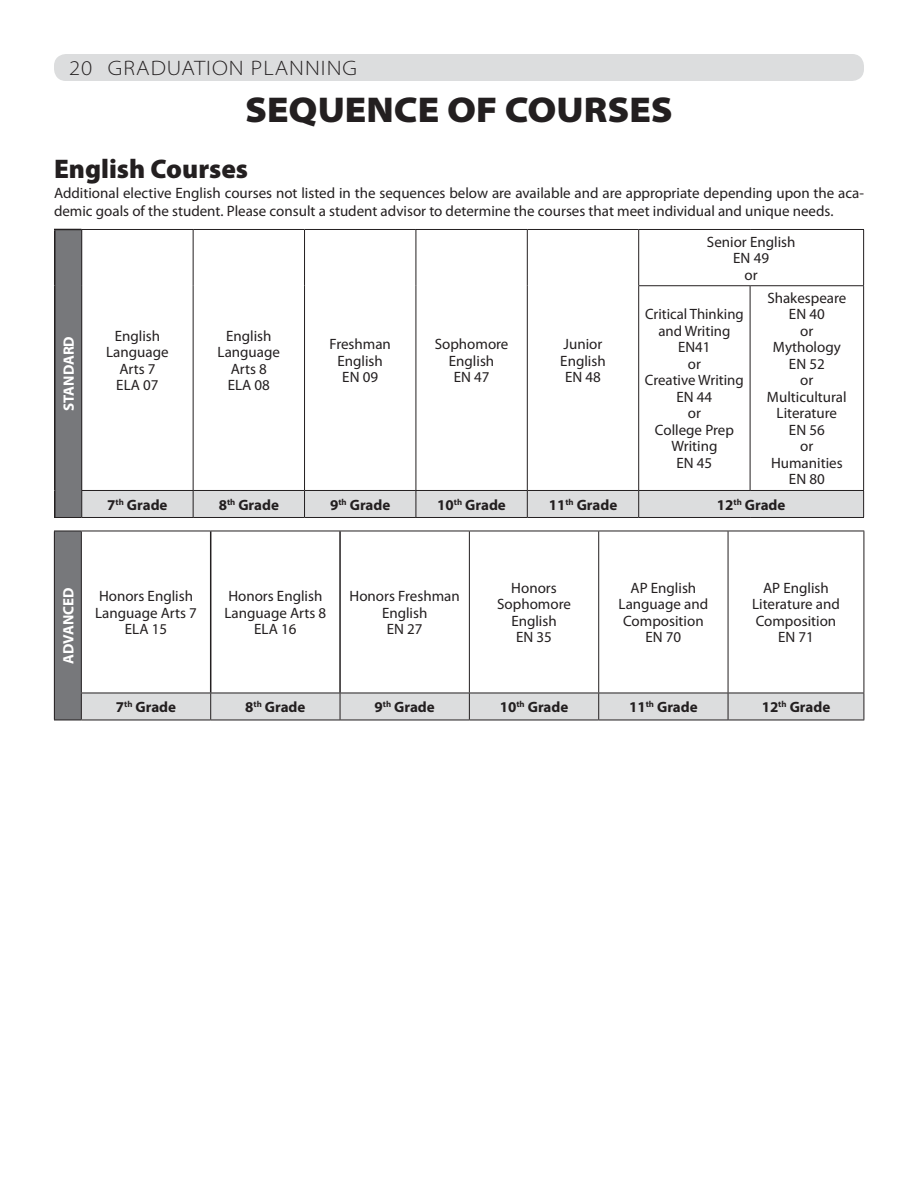
<style>
.page{position:relative;width:918px;height:1188px;background:#fff}
.page>*{position:absolute;margin:0;border:0;box-sizing:border-box;transform-origin:0 0}
.t1{font:900 semi-expanded 36px "Myriad Pro";color:#231f20}
.t2{font:900 27px "Myriad Pro";color:#231f20}
.t3{font:300 semi-expanded 21px "Myriad Pro";letter-spacing:.05em;color:#231f20}
.t4{font:15px/16.5px "Myriad Pro";color:#231f20;text-align:center}
.t5{font:700 15px "Myriad Pro";color:#231f20}
.t6{font:700 15px "Myriad Pro";color:#fff}
</style>
<div class="page">
<div style="left:54px;top:54px;width:810px;height:27px;background:#dcddde;border-radius:12px"></div>
<div style="left:55px;top:229px;width:27px;height:288px;background:#77787b"></div>
<hr style="left:639px;top:229px;width:111px;height:1px;background:#231f20">
<hr style="left:750px;top:229px;width:114px;height:1px;background:#231f20">
<hr style="left:863px;top:230px;width:1px;height:55px;background:#231f20">
<hr style="left:638px;top:285px;width:112px;height:1px;background:#231f20">
<hr style="left:750px;top:285px;width:114px;height:1px;background:#231f20">
<hr style="left:750px;top:286px;width:1px;height:204px;background:#231f20">
<hr style="left:863px;top:286px;width:1px;height:204px;background:#231f20">
<svg style="left:54px;top:229px;width:27px;height:1px"></svg>
<hr style="left:54px;top:230px;width:2px;height:56px;background:#231f20">
<hr style="left:54px;top:286px;width:2px;height:204px;background:#231f20">
<hr style="left:81px;top:229px;width:112px;height:1px;background:#231f20">
<hr style="left:81px;top:230px;width:1px;height:56px;background:#231f20">
<hr style="left:193px;top:229px;width:112px;height:1px;background:#231f20">
<hr style="left:193px;top:230px;width:1px;height:56px;background:#231f20">
<hr style="left:305px;top:229px;width:111px;height:1px;background:#231f20">
<hr style="left:304px;top:230px;width:1px;height:56px;background:#231f20">
<hr style="left:416px;top:229px;width:111px;height:1px;background:#231f20">
<hr style="left:416px;top:230px;width:1px;height:56px;background:#231f20">
<hr style="left:527px;top:229px;width:112px;height:1px;background:#231f20">
<hr style="left:527px;top:230px;width:1px;height:56px;background:#231f20">
<hr style="left:638px;top:230px;width:1px;height:55px;background:#231f20">
<hr style="left:81px;top:286px;width:1px;height:204px;background:#231f20">
<hr style="left:193px;top:286px;width:1px;height:204px;background:#231f20">
<hr style="left:304px;top:286px;width:1px;height:204px;background:#231f20">
<hr style="left:416px;top:286px;width:1px;height:204px;background:#231f20">
<hr style="left:527px;top:286px;width:1px;height:204px;background:#231f20">
<hr style="left:638px;top:286px;width:1px;height:204px;background:#231f20">
<svg style="left:54px;top:490px;width:810px;height:28px;background:#c9cacb"></svg>
<div style="left:54px;top:531px;width:27px;height:189px;background:#77787b"></div>
<svg style="left:55px;top:531px;width:26px;height:1px"></svg>
<hr style="left:54px;top:531px;width:1px;height:162px;background:#231f20">
<hr style="left:81px;top:531px;width:130px;height:1px;background:#231f20">
<hr style="left:81px;top:531px;width:1px;height:162px;background:#231f20">
<hr style="left:211px;top:531px;width:129px;height:1px;background:#231f20">
<hr style="left:340px;top:531px;width:129px;height:1px;background:#231f20">
<hr style="left:469px;top:531px;width:130px;height:1px;background:#231f20">
<hr style="left:469px;top:531px;width:1px;height:162px;background:#231f20">
<hr style="left:599px;top:531px;width:129px;height:1px;background:#231f20">
<hr style="left:598px;top:531px;width:1px;height:162px;background:#231f20">
<hr style="left:728px;top:531px;width:136px;height:1px;background:#231f20">
<hr style="left:728px;top:531px;width:1px;height:162px;background:#231f20">
<hr style="left:864px;top:531px;width:1px;height:162px;background:#231f20">
<svg style="left:54px;top:693px;width:811px;height:28px;background:#d0d0d2"></svg>
<hr style="left:81px;top:720px;width:130px;height:1px;background:#231f20">
<hr style="left:211px;top:720px;width:129px;height:1px;background:#231f20">
<hr style="left:340px;top:720px;width:129px;height:1px;background:#231f20">
<hr style="left:469px;top:720px;width:130px;height:1px;background:#231f20">
<hr style="left:599px;top:720px;width:129px;height:1px;background:#231f20">
<hr style="left:728px;top:720px;width:136px;height:1px;background:#231f20">
<hr style="left:210px;top:531px;width:1px;height:162px;background:#231f20">
<hr style="left:339px;top:531px;width:2px;height:162px;background:#231f20">
<h3 class="t3" style="left:69px;top:57px;width:290px">20 GRADUATION PLANNING</h3>
<h1 class="t1" style="left:245px;top:89px;width:429px">SEQUENCE OF COURSES</h1>
<h2 class="t2" style="left:54px;top:153px;width:196px">English Courses</h2>
<p class="t4" style="left:54px;top:184px;width:812px;line-height:18px;text-align:left">Additional elective English courses not listed in the sequences below are available and are appropriate depending upon the aca&shy;demic goals of the student. Please consult a student advisor to determine the courses that meet individual and unique needs.</p>
<p class="t6" style="left:59px;top:411px;width:76px;rotate:-90deg">STANDARD</p>
<p class="t4" style="left:106px;top:327px;width:64px">English<br>Language<br>Arts 7<br>ELA 07</p>
<p class="t4" style="left:218px;top:327px;width:64px">English<br>Language<br>Arts 8<br>ELA 08</p>
<p class="t4" style="left:329px;top:336px;width:63px">Freshman<br>English<br>EN 09</p>
<p class="t4" style="left:435px;top:336px;width:75px">Sophomore<br>English<br>EN 47</p>
<p class="t4" style="left:560px;top:336px;width:47px">Junior<br>English<br>EN 48</p>
<p class="t4" style="left:707px;top:233px;width:90px">Senior English<br>EN 49<br>or</p>
<p class="t4" style="left:645px;top:306px;width:100px">Critical Thinking and Writing<br>EN41<br>or<br>Creative Writing<br>EN 44<br>or<br>College Prep<br>Writing<br>EN 45</p>
<p class="t4" style="left:767px;top:289px;width:81px">Shakespeare<br>EN 40<br>or<br>Mythology<br>EN 52<br>or<br>Multicultural<br>Literature<br>EN 56<br>or<br>Humanities<br>EN 80</p>
<p class="t5" style="left:107px;top:495px;width:62px">7<sup>th</sup> Grade</p>
<p class="t5" style="left:219px;top:495px;width:62px">8<sup>th</sup> Grade</p>
<p class="t5" style="left:330px;top:495px;width:62px">9<sup>th</sup> Grade</p>
<p class="t5" style="left:437px;top:495px;width:70px">10<sup>th</sup> Grade</p>
<p class="t5" style="left:549px;top:495px;width:70px">11<sup>th</sup> Grade</p>
<p class="t5" style="left:717px;top:495px;width:70px">12<sup>th</sup> Grade</p>
<p class="t6" style="left:59px;top:664px;width:78px;rotate:-90deg">ADVANCED</p>
<p class="t4" style="left:95px;top:588px;width:103px">Honors English<br>Language Arts 7<br>ELA 15</p>
<p class="t4" style="left:224px;top:588px;width:103px">Honors English<br>Language Arts 8<br>ELA 16</p>
<p class="t4" style="left:350px;top:588px;width:112px">Honors Freshman<br>English<br>EN 27</p>
<p class="t4" style="left:497px;top:579px;width:75px">Honors<br>Sophomore<br>English<br>EN 35</p>
<p class="t4" style="left:619px;top:579px;width:91px">AP English<br>Language and<br>Composition<br>EN 70</p>
<p class="t4" style="left:752px;top:579px;width:89px">AP English<br>Literature and<br>Composition<br>EN 71</p>
<p class="t5" style="left:116px;top:697px;width:62px">7<sup>th</sup> Grade</p>
<p class="t5" style="left:245px;top:697px;width:62px">8<sup>th</sup> Grade</p>
<p class="t5" style="left:375px;top:697px;width:62px">9<sup>th</sup> Grade</p>
<p class="t5" style="left:500px;top:697px;width:70px">10<sup>th</sup> Grade</p>
<p class="t5" style="left:629px;top:697px;width:70px">11<sup>th</sup> Grade</p>
<p class="t5" style="left:762px;top:697px;width:70px">12<sup>th</sup> Grade</p>
</div>
